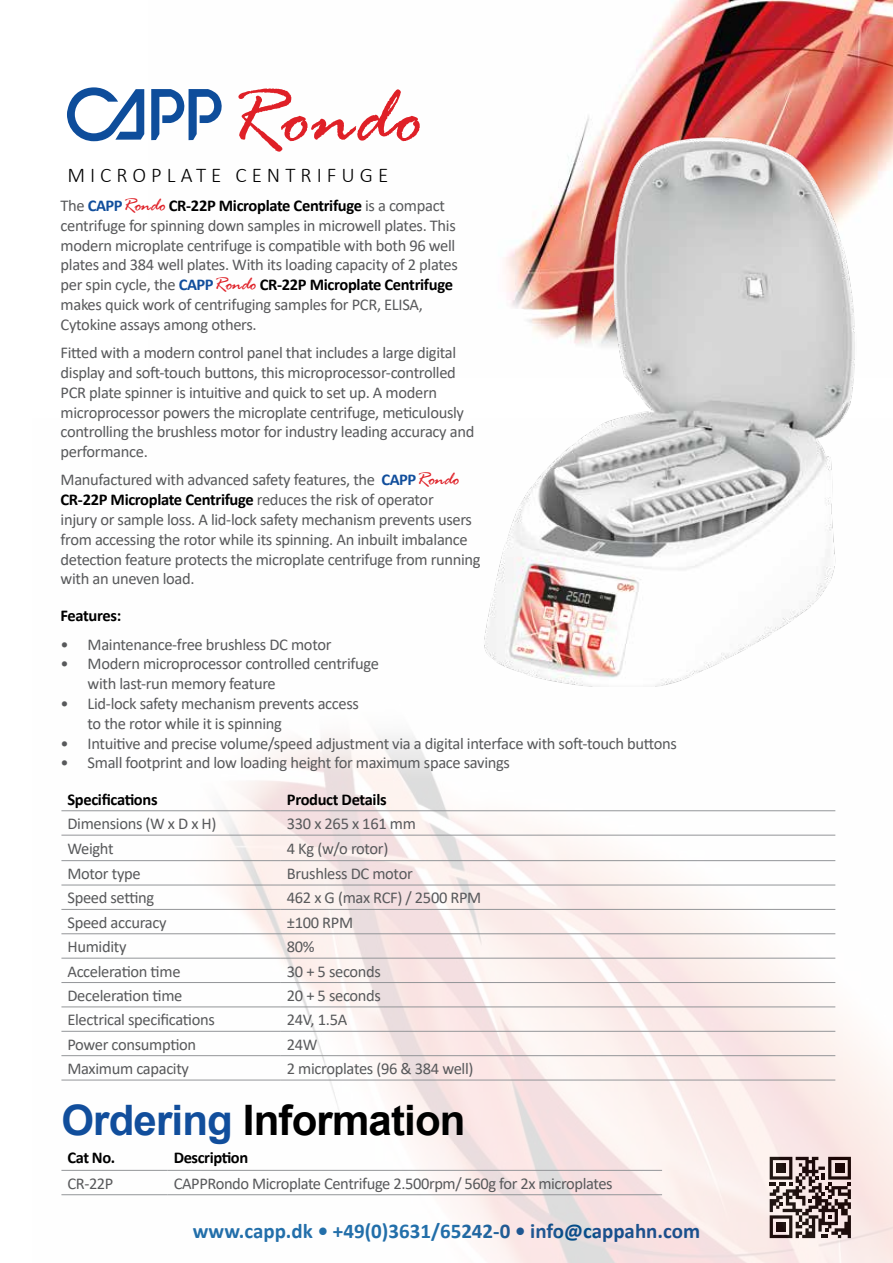
<style>
.page{position:relative;width:893px;height:1263px;background:#fff}
.page>*{position:absolute;margin:0;border:0;box-sizing:border-box;transform-origin:0 0}
.t1{font:italic 84.3px "Rage";color:#df2027}
.t2{font:700 42px "Arial";letter-spacing:-.02em;color:#000}
.t3{font:700 21px "Calibri";color:#00599d}
.t4{font:300 21px "Calibri";letter-spacing:.24em;color:#000}
.t5{font:16.5px/19.8px "Calibri";letter-spacing:-.02em;color:#58595b}
.t6{font:700 16.5px "Calibri";letter-spacing:-.02em;color:#000}
.s1{font-weight:700;color:#114e9c}
.s2{font-family:"Rage";font-style:italic;font-size:19.5px;color:#df2027}
.s3{font-weight:700;color:#000}
.s4{color:#114e9c}
</style>
<div class="page">
<img style="left:151px;top:0;width:742px;height:195px">
<img style="left:61px;top:686px;width:832px;height:577px">
<img style="left:481px;top:126px;width:386px;height:560px">
<hr style="left:61px;top:810px;width:220px;height:1px;background:#939598">
<hr style="left:281px;top:810px;width:554px;height:1px;background:#939598">
<hr style="left:61px;top:835px;width:220px;height:1px;background:#939598">
<hr style="left:281px;top:835px;width:554px;height:1px;background:#939598">
<hr style="left:61px;top:860px;width:220px;height:1px;background:#939598">
<hr style="left:281px;top:860px;width:554px;height:1px;background:#939598">
<hr style="left:61px;top:885px;width:220px;height:1px;background:#939598">
<hr style="left:281px;top:885px;width:554px;height:1px;background:#939598">
<hr style="left:61px;top:909px;width:220px;height:1px;background:#939598">
<hr style="left:281px;top:909px;width:554px;height:1px;background:#939598">
<hr style="left:61px;top:933px;width:220px;height:1px;background:#939598">
<hr style="left:281px;top:933px;width:554px;height:1px;background:#939598">
<hr style="left:61px;top:958px;width:220px;height:1px;background:#939598">
<hr style="left:281px;top:958px;width:554px;height:1px;background:#939598">
<hr style="left:61px;top:982px;width:220px;height:1px;background:#939598">
<hr style="left:281px;top:982px;width:554px;height:1px;background:#939598">
<hr style="left:61px;top:1006px;width:220px;height:1px;background:#939598">
<hr style="left:281px;top:1006px;width:554px;height:1px;background:#939598">
<hr style="left:61px;top:1031px;width:220px;height:1px;background:#939598">
<hr style="left:281px;top:1031px;width:554px;height:1px;background:#939598">
<hr style="left:61px;top:1055px;width:220px;height:1px;background:#939598">
<hr style="left:281px;top:1055px;width:554px;height:1px;background:#939598">
<hr style="left:61px;top:1080px;width:220px;height:1px;background:#939598">
<hr style="left:281px;top:1080px;width:554px;height:1px;background:#939598">
<hr style="left:61px;top:1170px;width:107px;height:1px;background:#939598">
<hr style="left:168px;top:1170px;width:494px;height:1px;background:#939598">
<hr style="left:61px;top:1194px;width:107px;height:1px;background:#939598">
<hr style="left:168px;top:1194px;width:494px;height:1px;background:#939598">
<svg style="left:67px;top:87px;width:77px;height:54px"></svg>
<svg style="left:151px;top:89px;width:74px;height:51px"></svg>
<h1 class="t1" style="left:225px;top:72px;width:201px">Rondo</h1>
<p class="t4" style="left:67px;top:162px;width:322px">MICROPLATE CENTRIFUGE</p>
<p class="t5" style="left:61px;top:195px;width:399px">The <span class="s1">CAPP</span><span class="s2">Rondo</span> <span class="s3">CR-22P Microplate Centrifuge</span> is a compact centrifuge for spinning down samples in microwell plates. This modern microplate centrifuge is compatible with both 96 well plates and 384 well plates. With its loading capacity of 2 plates per spin cycle, the <span class="s1">CAPP</span><span class="s2">Rondo</span> <span class="s3">CR-22P Microplate Centrifuge </span>makes quick work of centrifuging samples for PCR, ELISA, Cytokine assays among others.</p>
<p class="t5" style="left:61px;top:342px;width:415px">Fitted with a modern control panel that includes a large digital display and soft-touch buttons, this microprocessor-controlled PCR plate spinner is intuitive and quick to set up. A modern microprocessor powers the microplate centrifuge, meticulously controlling the brushless motor for industry leading accuracy and performance.</p>
<p class="t5" style="left:61px;top:470px;width:422px">Manufactured with advanced safety features, the <span class="s1">CAPP</span><span class="s2">Rondo </span><span class="s3">CR-22P Microplate Centrifuge</span> reduces the risk of operator<br>injury or sample loss. A lid-lock safety mechanism prevents users from accessing the rotor while its spinning. An inbuilt imbalance detection feature protects the microplate centrifuge from running with an uneven load.</p>
<p class="t6" style="left:61px;top:604px;width:62px">Features:</p>
<p class="t5" style="left:61px;top:634px;width:272px">• Maintenance-free brushless DC motor</p>
<p class="t5" style="left:88px;top:654px;width:293px;text-indent:-27px">• Modern microprocessor controlled centrifuge with last-run memory feature</p>
<p class="t5" style="left:88px;top:693px;width:273px;text-indent:-27px">• Lid-lock safety mechanism prevents access to the rotor while it is spinning</p>
<p class="t5" style="left:61px;top:733px;width:618px">• Intuitive and precise volume/speed adjustment via a digital interface with soft-touch buttons</p>
<p class="t5" style="left:61px;top:753px;width:451px">• Small footprint and low loading height for maximum space savings</p>
<p class="t6" style="left:67px;top:788px;width:92px">Specifications</p>
<p class="t6" style="left:287px;top:788px;width:101px">Product Details</p>
<p class="t5" style="left:67px;top:813px;width:151px">Dimensions (W x D x H)</p>
<p class="t5" style="left:287px;top:813px;width:130px">330 x 265 x 161 mm</p>
<p class="t5" style="left:67px;top:838px;width:48px">Weight</p>
<p class="t5" style="left:287px;top:838px;width:103px">4 Kg (w/o rotor)</p>
<p class="t5" style="left:67px;top:863px;width:75px">Motor type</p>
<p class="t5" style="left:287px;top:863px;width:127px">Brushless DC motor</p>
<p class="t5" style="left:67px;top:887px;width:88px">Speed setting</p>
<p class="t5" style="left:287px;top:887px;width:196px">462 x G (max RCF) / 2500 RPM</p>
<p class="t5" style="left:67px;top:912px;width:101px">Speed accuracy</p>
<p class="t5" style="left:287px;top:912px;width:68px">±100 RPM</p>
<p class="t5" style="left:67px;top:936px;width:61px">Humidity</p>
<p class="t5" style="left:287px;top:936px;width:29px">80%</p>
<p class="t5" style="left:67px;top:961px;width:115px">Acceleration time</p>
<p class="t5" style="left:287px;top:961px;width:96px">30 + 5 seconds</p>
<p class="t5" style="left:67px;top:985px;width:116px">Deceleration time</p>
<p class="t5" style="left:287px;top:985px;width:96px">20 + 5 seconds</p>
<p class="t5" style="left:67px;top:1009px;width:149px">Electrical specifications</p>
<p class="t5" style="left:287px;top:1009px;width:62px">24V, 1.5A</p>
<p class="t5" style="left:67px;top:1034px;width:130px">Power consumption</p>
<p class="t5" style="left:287px;top:1034px;width:32px">24W</p>
<p class="t5" style="left:67px;top:1058px;width:123px">Maximum capacity</p>
<p class="t5" style="left:287px;top:1058px;width:188px">2 microplates (96 &amp; 384 well)</p>
<h2 class="t2" style="left:61px;top:1090px;width:406px"><span class="s4">Ordering</span> Information</h2>
<p class="t6" style="left:67px;top:1146px;width:49px">Cat No.</p>
<p class="t6" style="left:174px;top:1146px;width:76px">Description</p>
<p class="t5" style="left:67px;top:1173px;width:48px">CR-22P</p>
<p class="t5" style="left:174px;top:1173px;width:440px">CAPPRondo Microplate Centrifuge 2.500rpm/ 560g for 2x microplates</p>
<p class="t3" style="left:193px;top:1216px;width:509px">www.capp.dk • +49(0)3631/65242-0 • info@cappahn.com</p>
</div>
